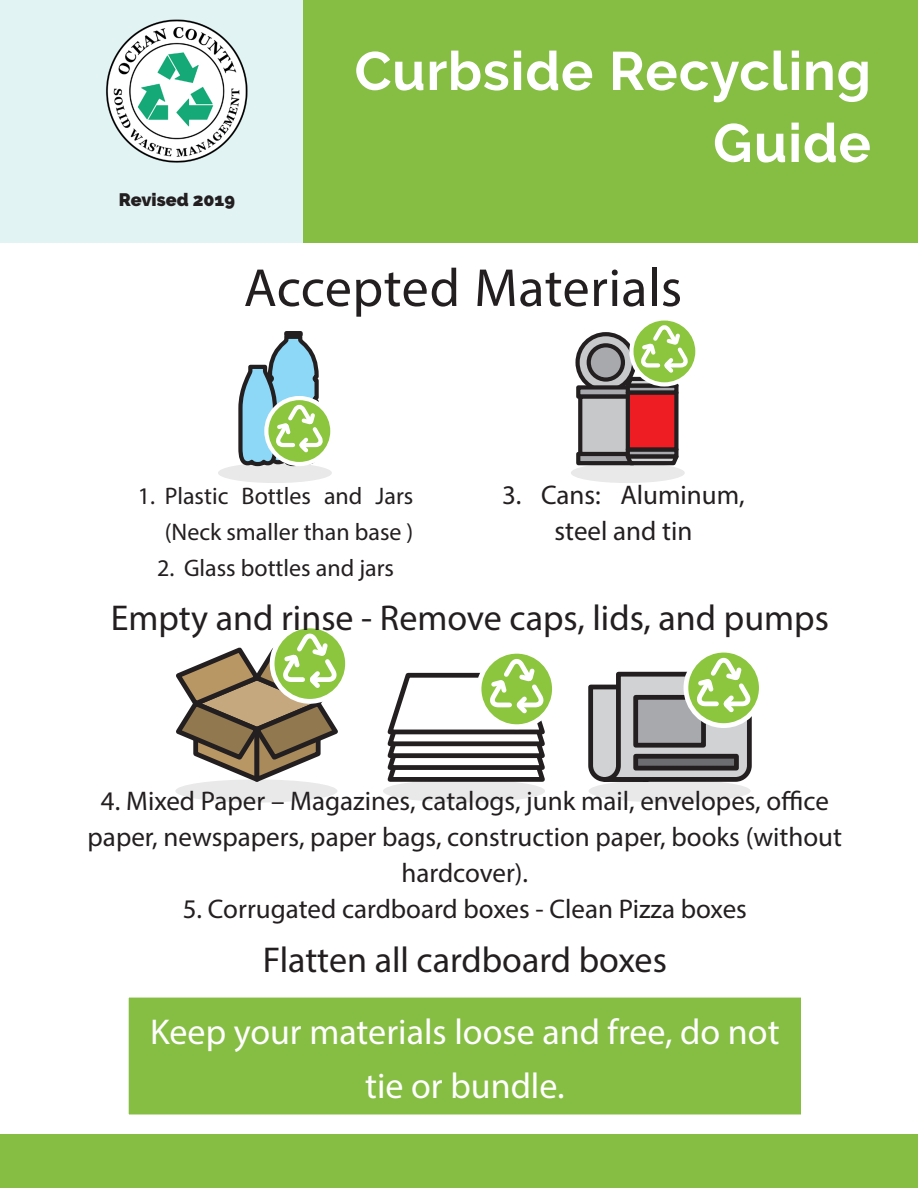
<style>
.page{position:relative;width:918px;height:1188px;background:#fff}
.page>*{position:absolute;margin:0;border:0;box-sizing:border-box;transform-origin:0 0}
.Headline{font:700 54px/72px "Raleway";letter-spacing:.015em;color:#fff;text-align:right}
.Headline-2{font:54px "Myriad Pro";letter-spacing:.005em;color:#231f20}
.Body_Text_-_2pt_Spac{font:36px "Myriad Pro";color:#231f20}
.Body_Text_-_2pt_Spac-2{font:36px/54px "Myriad Pro";color:#fff;text-align:center}
.Body_Text_-_2pt_Spac-3{font:27px/36px "Myriad Pro";color:#231f20;text-align:center}
.t1{font:24px/36px "Myriad Pro";color:#231f20;text-align:right}
.Section_Header_-_Ali{font:900 18px "Raleway";color:#231f20}
.s1{font-style:inherit}
</style>
<div class="page">
<div style="left:302px;top:0;width:616px;height:243px;background:#86be44"></div>
<div style="left:0;top:1134px;width:918px;height:54px;background:#86be44"></div>
<div style="left:0;top:0;width:302px;height:243px;background:#e2f3f4"></div>
<div style="left:175px;top:779px;width:162px;height:24px;background:#e9e9e9;border-radius:50%"></div>
<div style="left:270px;top:624px;width:80px;height:80px;border:5px solid #fff;border-radius:50%"></div>
<svg style="left:176px;top:628px;width:167px;height:158px"></svg>
<div style="left:477px;top:649px;width:80px;height:80px;border:5px solid #fff;border-radius:50%"></div>
<svg style="left:387px;top:654px;width:161px;height:128px"></svg>
<svg style="left:383px;top:779px;width:162px;height:24px;background:#dcdbdb"></svg>
<svg style="left:686px;top:650px;width:75px;height:76px"></svg>
<div style="left:684px;top:648px;width:80px;height:80px;border:5px solid #fff;border-radius:50%"></div>
<svg style="left:588px;top:653px;width:166px;height:129px"></svg>
<svg style="left:589px;top:779px;width:162px;height:24px;background:#dbdbdb"></svg>
<div style="left:127px;top:996px;width:676px;height:120px;background:#86be44;border:2px solid #fff"></div>
<img style="left:106px;top:19px;width:142px;height:144px">
<div style="left:571px;top:463px;width:114px;height:20px;background:#e9e9e9;border-radius:50%"></div>
<svg style="left:578px;top:334px;width:56px;height:57px"></svg>
<div style="left:575px;top:332px;width:61px;height:61px;border:4px solid #231f20;border-radius:50%"></div>
<div style="left:589px;top:345px;width:34px;height:35px;background:#a8a9ad;border-radius:50%"></div>
<div style="left:587px;top:343px;width:38px;height:39px;border:4px solid #231f20;border-radius:50%"></div>
<div style="left:578px;top:387px;width:55px;height:10px;background:#a8a9ad"></div>
<div style="left:576px;top:385px;width:59px;height:14px;border:4px solid #231f20"></div>
<div style="left:578px;top:454px;width:55px;height:9px;background:#a8a9ad"></div>
<div style="left:576px;top:452px;width:59px;height:13px;border:4px solid #231f20"></div>
<div style="left:580px;top:397px;width:51px;height:57px;background:#c7c8ca"></div>
<div style="left:578px;top:395px;width:56px;height:61px;border:4px solid #231f20"></div>
<div style="left:626px;top:383px;width:53px;height:12px;border:4px solid #231f20"></div>
<div style="left:628px;top:393px;width:48px;height:56px;background:#ee1d23"></div>
<div style="left:626px;top:391px;width:53px;height:61px;border:4px solid #231f20"></div>
<svg style="left:621px;top:452px;width:58px;height:15px"></svg>
<svg style="left:631px;top:318px;width:66px;height:66px"></svg>
<div style="left:629px;top:316px;width:71px;height:71px;border:4px solid #fff;border-radius:50%"></div>
<svg style="left:621px;top:320px;width:68px;height:70px"></svg>
<div style="left:218px;top:463px;width:114px;height:20px;background:#e9e9e9;border-radius:50%"></div>
<div style="left:284px;top:331px;width:19px;height:6px;border:4px solid #231f20"></div>
<svg style="left:266px;top:398px;width:66px;height:66px"></svg>
<div style="left:264px;top:396px;width:70px;height:70px;border:4px solid #fff;border-radius:50%"></div>
<svg style="left:236px;top:333px;width:88px;height:134px"></svg>
<p class="Section_Header_-_Ali" style="left:119px;top:189px;width:118px">Revised 2019</p>
<p class="Headline" style="left:355px;top:35px;width:518px">Curbside Recycling<br>Guide</p>
<p class="Headline-2" style="left:244px;top:255px;width:440px">Accepted Materials</p>
<p class="t1" style="left:138px;top:478px;width:277px">1. Plastic Bottles and Jars (Neck smaller than base )</p>
<p class="t1" style="left:157px;top:550px;width:239px">2. Glass bottles and jars</p>
<p class="Body_Text_-_2pt_Spac-3" style="left:502px;top:477px;width:244px">3. Cans: Aluminum, steel and tin</p>
<p class="Body_Text_-_2pt_Spac" style="left:111px;top:596px;width:720px">Empty and rinse - <span class="s1">R</span>emove caps, lids, and pumps</p>
<p class="Body_Text_-_2pt_Spac-3" style="left:101px;top:783px;width:730px">4. Mixed Paper – Magazines, catalogs, junk mail, envelopes, office</p>
<p class="Body_Text_-_2pt_Spac-3" style="left:88px;top:819px;width:756px">paper, newspapers, paper bags, construction paper, books (without hardcover).</p>
<p class="Body_Text_-_2pt_Spac-3" style="left:183px;top:891px;width:566px">5. Corrugated cardboard boxes - Clean Pizza boxes</p>
<p class="Body_Text_-_2pt_Spac" style="left:263px;top:938px;width:406px">Flatten all cardboard boxes</p>
<p class="Body_Text_-_2pt_Spac-2" style="left:150px;top:1004px;width:631px">Keep your materials loose and free, do not tie or bundle.</p>
</div>
